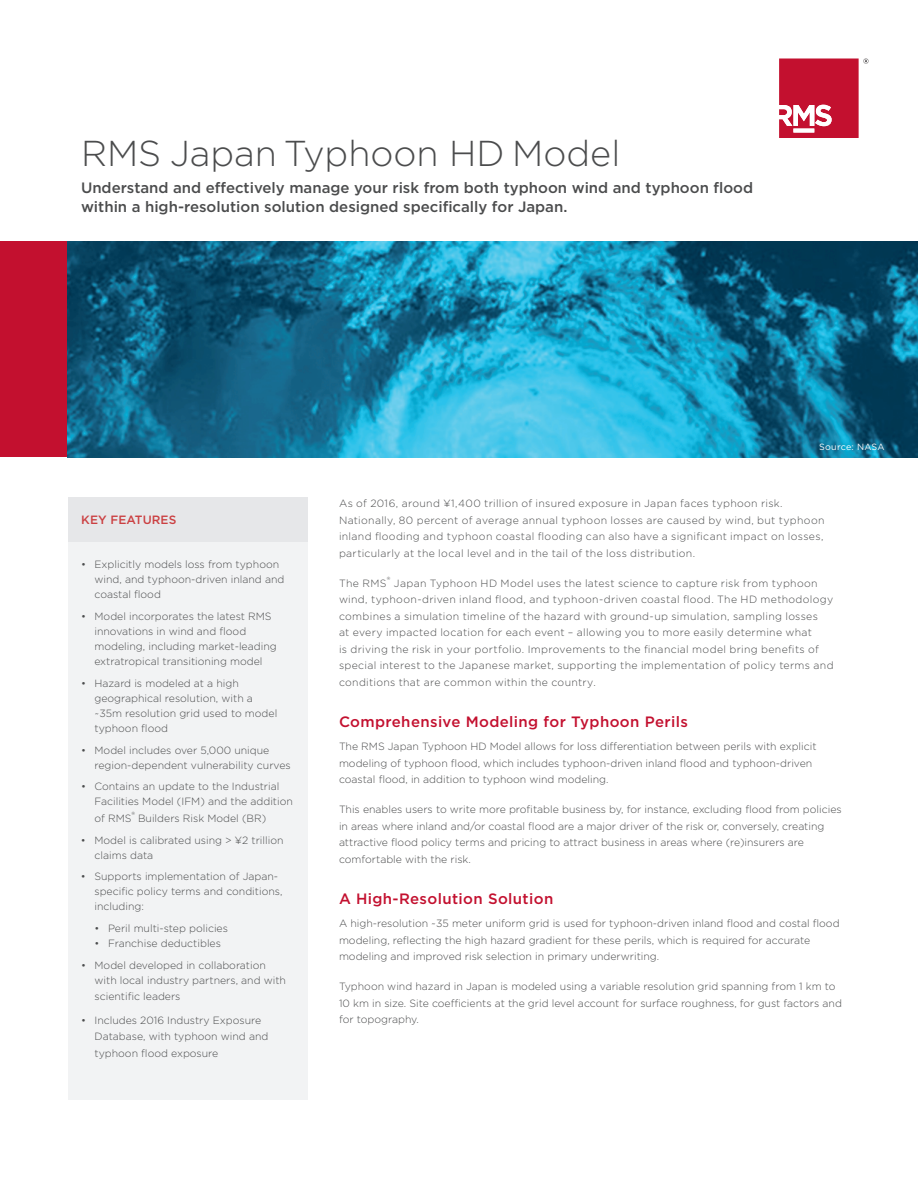
<style>
.page{position:relative;width:918px;height:1188px;background:#fff}
.page>*{position:absolute;margin:0;border:0;box-sizing:border-box;transform-origin:0 0}
.t1{font:300 36px "Gotham";color:#4b4c4d}
.t2{font:500 15px/18.8px "Gotham";color:#4b4c4d}
.t3{font:500 15px "Gotham";letter-spacing:.025em;color:#c3102f}
.t4{font:500 12px "Gotham";letter-spacing:.005em;color:#cb4042}
.t5{font:300 10.5px/15px "Gotham";color:#4b4c4d}
.t6{font:300 10.5px/16.5px "Gotham";letter-spacing:.03em;color:#4b4c4d}
.t7{font:9px "Gotham";letter-spacing:.02em;color:#fff}
</style>
<div class="page">
<div style="left:68px;top:497px;width:240px;height:602px;background:#f2f3f4"></div>
<div style="left:68px;top:497px;width:239px;height:44px;background:#e6e7e9"></div>
<div style="left:0;top:241px;width:68px;height:216px;background:#c3102f"></div>
<svg style="left:779px;top:58px;width:90px;height:80px"></svg>
<img style="left:68px;top:241px;width:850px;height:216px">
<h1 class="t1" style="left:81px;top:130px;width:541px">RMS Japan Typhoon HD Model</h1>
<h2 class="t2" style="left:81px;top:178px;width:674px">Understand and effectively manage your risk from both typhoon wind and typhoon flood within a high-resolution solution designed specifically for Japan.</h2>
<p class="t7" style="left:819px;top:441px;width:67px">Source: NASA</p>
<p class="t4" style="left:81px;top:512px;width:97px">KEY FEATURES</p>
<p class="t5" style="left:95px;top:557px;width:191px;text-indent:-14px">• Explicitly models loss from typhoon wind, and typhoon-driven inland and coastal flood</p>
<p class="t5" style="left:95px;top:609px;width:184px;text-indent:-14px">• Model incorporates the latest RMS innovations in wind and flood modeling, including market-leading extratropical transitioning model</p>
<p class="t5" style="left:95px;top:675px;width:184px;text-indent:-14px">• Hazard is modeled at a high geographical resolution, with a ~35m resolution grid used to model typhoon flood</p>
<p class="t5" style="left:95px;top:742px;width:198px;text-indent:-14px">• Model includes over 5,000 unique region-dependent vulnerability curves</p>
<p class="t5" style="left:95px;top:779px;width:200px;text-indent:-14px">• Contains an update to the Industrial<br>Facilities Model (IFM) and the addition</p>
<p class="t5" style="left:95px;top:810px;width:173px">of RMS<sup>®</sup> Builders Risk Model (BR)</p>
<p class="t5" style="left:94px;top:832px;width:190px;text-indent:-14px">• Model is calibrated using &gt; ¥2 trillion claims data</p>
<p class="t5" style="left:94px;top:869px;width:190px;text-indent:-14px">• Supports implementation of Japan&shy;specific policy terms and conditions, including:</p>
<p class="t5" style="left:94px;top:921px;width:135px">• Peril multi-step policies</p>
<p class="t5" style="left:94px;top:936px;width:128px">• Franchise deductibles</p>
<p class="t5" style="left:95px;top:957px;width:193px;text-indent:-14px">• Model developed in collaboration with local industry partners, and with</p>
<p class="t5" style="left:95px;top:989px;width:88px">scientific leaders</p>
<p class="t5" style="left:95px;top:1011px;width:175px;line-height:16.5px;text-indent:-14px">• Includes 2016 Industry Exposure<br>Database, with typhoon wind and typhoon flood exposure</p>
<p class="t6" style="left:339px;top:495px;width:487px">As of 2016, around ¥1,400 trillion of insured exposure in Japan faces typhoon risk.<br>Nationally, 80 percent of average annual typhoon losses are caused by wind, but typhoon inland flooding and typhoon coastal flooding can also have a significant impact on losses, particularly at the local level and in the tail of the loss distribution.</p>
<p class="t6" style="left:339px;top:574px;width:496px">The RMS<sup>®</sup> Japan Typhoon HD Model uses the latest science to capture risk from typhoon wind, typhoon-driven inland flood, and typhoon-driven coastal flood. The HD methodology combines a simulation timeline of the hazard with ground-up simulation, sampling losses<br>at every impacted location for each event – allowing you to more easily determine what<br>is driving the risk in your portfolio. Improvements to the financial model bring benefits of special interest to the Japanese market, supporting the implementation of policy terms and conditions that are common within the country.</p>
<h2 class="t3" style="left:339px;top:712px;width:350px">Comprehensive Modeling for Typhoon Perils</h2>
<p class="t5" style="left:339px;top:738px;width:479px;line-height:16.5px">The RMS Japan Typhoon HD Model allows for loss differentiation between perils with explicit modeling of typhoon flood, which includes typhoon-driven inland flood and typhoon-driven coastal flood, in addition to typhoon wind modeling.</p>
<p class="t5" style="left:339px;top:801px;width:504px;line-height:16.5px">This enables users to write more profitable business by, for instance, excluding flood from policies in areas where inland and/or coastal flood are a major driver of the risk or, conversely, creating attractive flood policy terms and pricing to attract business in areas where (re)insurers are comfortable with the risk.</p>
<h2 class="t3" style="left:339px;top:889px;width:216px">A High-Resolution Solution</h2>
<p class="t5" style="left:339px;top:915px;width:502px;line-height:16.5px">A high-resolution ~35 meter uniform grid is used for typhoon-driven inland flood and costal flood modeling, reflecting the high hazard gradient for these perils, which is required for accurate modeling and improved risk selection in primary underwriting.</p>
<p class="t5" style="left:339px;top:978px;width:504px;line-height:16.5px">Typhoon wind hazard in Japan is modeled using a variable resolution grid spanning from 1 km to<br>10 km in size. Site coefficients at the grid level account for surface roughness, for gust factors and for topography.</p>
</div>
